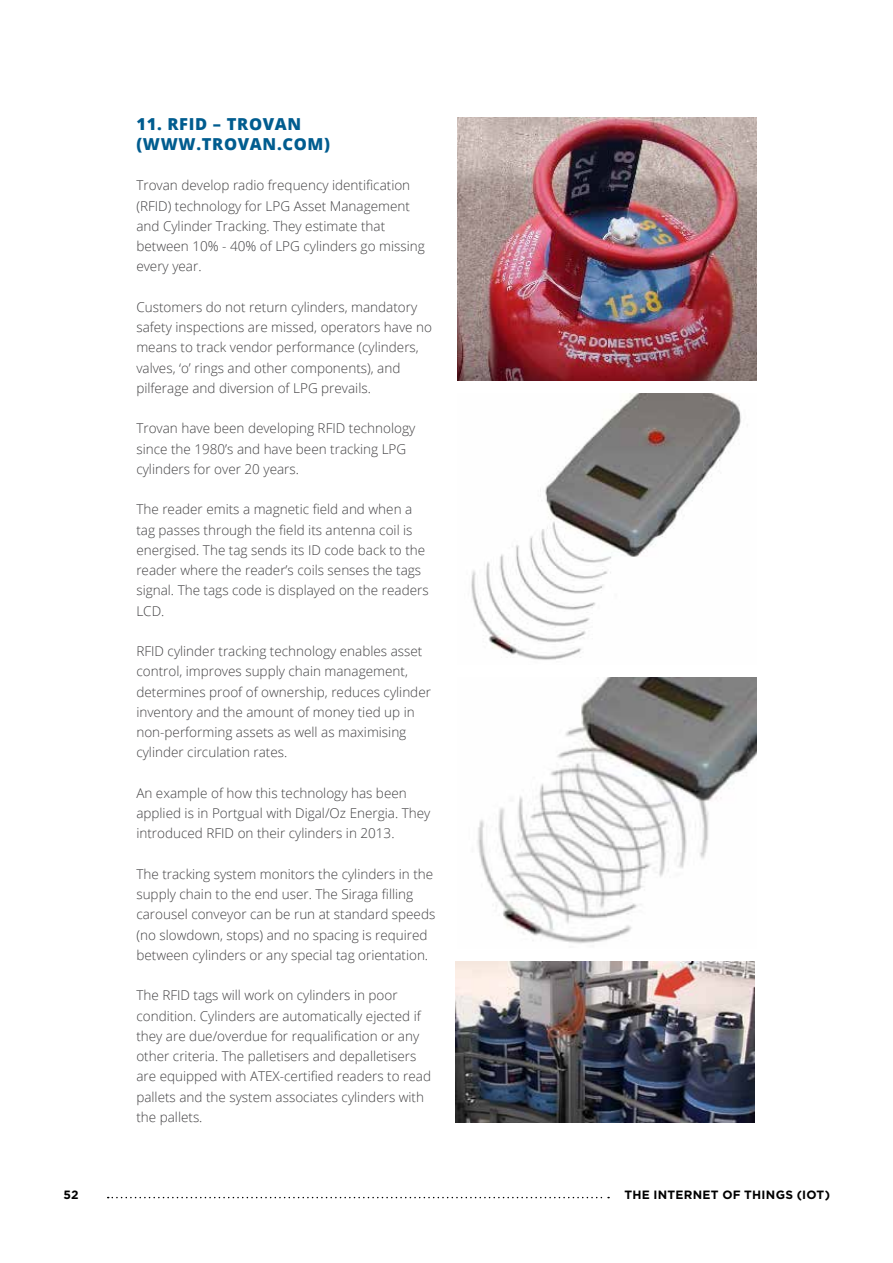
<style>
.page{position:relative;width:893px;height:1263px;background:#fff}
.page>*{position:absolute;margin:0;border:0;box-sizing:border-box;transform-origin:0 0}
.t1{font:800 16.5px/20.2px "Open Sans";letter-spacing:.04em;color:#005c8f}
.t2{font:300 13.5px/20.2px "Open Sans";color:#414042}
.t3{font:700 12px "Gotham";letter-spacing:.025em;color:#000}
</style>
<div class="page">
<svg style="left:108px;top:1197px;width:501px;height:1px"></svg>
<img style="left:457px;top:118px;width:300px;height:263px">
<img style="left:471px;top:393px;width:271px;height:267px">
<img style="left:477px;top:677px;width:280px;height:267px">
<img style="left:455px;top:961px;width:300px;height:162px">
<p class="t1" style="left:136px;top:113px;width:195px">11. RFID – TROVAN (WWW.TROVAN.COM)</p>
<p class="t2" style="left:136px;top:175px;width:290px">Trovan develop radio frequency identification (RFID) technology for LPG Asset Management and Cylinder Tracking. They estimate that between 10% - 40% of LPG cylinders go missing every year.</p>
<p class="t2" style="left:136px;top:296px;width:297px">Customers do not return cylinders, mandatory safety inspections are missed, operators have no means to track vendor performance (cylinders, valves, ‘o’ rings and other components), and pilferage and diversion of LPG prevails.</p>
<p class="t2" style="left:136px;top:418px;width:280px">Trovan have been developing RFID technology since the 1980’s and have been tracking LPG cylinders for over 20 years.</p>
<p class="t2" style="left:136px;top:499px;width:294px">The reader emits a magnetic field and when a tag passes through the field its antenna coil is energised. The tag sends its ID code back to the reader where the reader’s coils senses the tags signal. The tags code is displayed on the readers LCD.</p>
<p class="t2" style="left:136px;top:641px;width:296px">RFID cylinder tracking technology enables asset control, improves supply chain management, determines proof of ownership, reduces cylinder inventory and the amount of money tied up in non-performing assets as well as maximising cylinder circulation rates.</p>
<p class="t2" style="left:136px;top:782px;width:296px">An example of how this technology has been applied is in Portgual with Digal/Oz Energia. They introduced RFID on their cylinders in 2013.</p>
<p class="t2" style="left:136px;top:863px;width:300px">The tracking system monitors the cylinders in the supply chain to the end user. The Siraga filling carousel conveyor can be run at standard speeds (no slowdown, stops) and no spacing is required between cylinders or any special tag orientation.</p>
<p class="t2" style="left:136px;top:985px;width:296px">The RFID tags will work on cylinders in poor condition. Cylinders are automatically ejected if they are due/overdue for requalification or any other criteria. The palletisers and depalletisers are equipped with ATEX-certified readers to read pallets and the system associates cylinders with the pallets.</p>
<p class="t3" style="left:64px;top:1186px;width:17px">52</p>
<p class="t3" style="left:624px;top:1186px;width:207px">THE INTERNET OF THINGS (IOT)</p>
</div>
